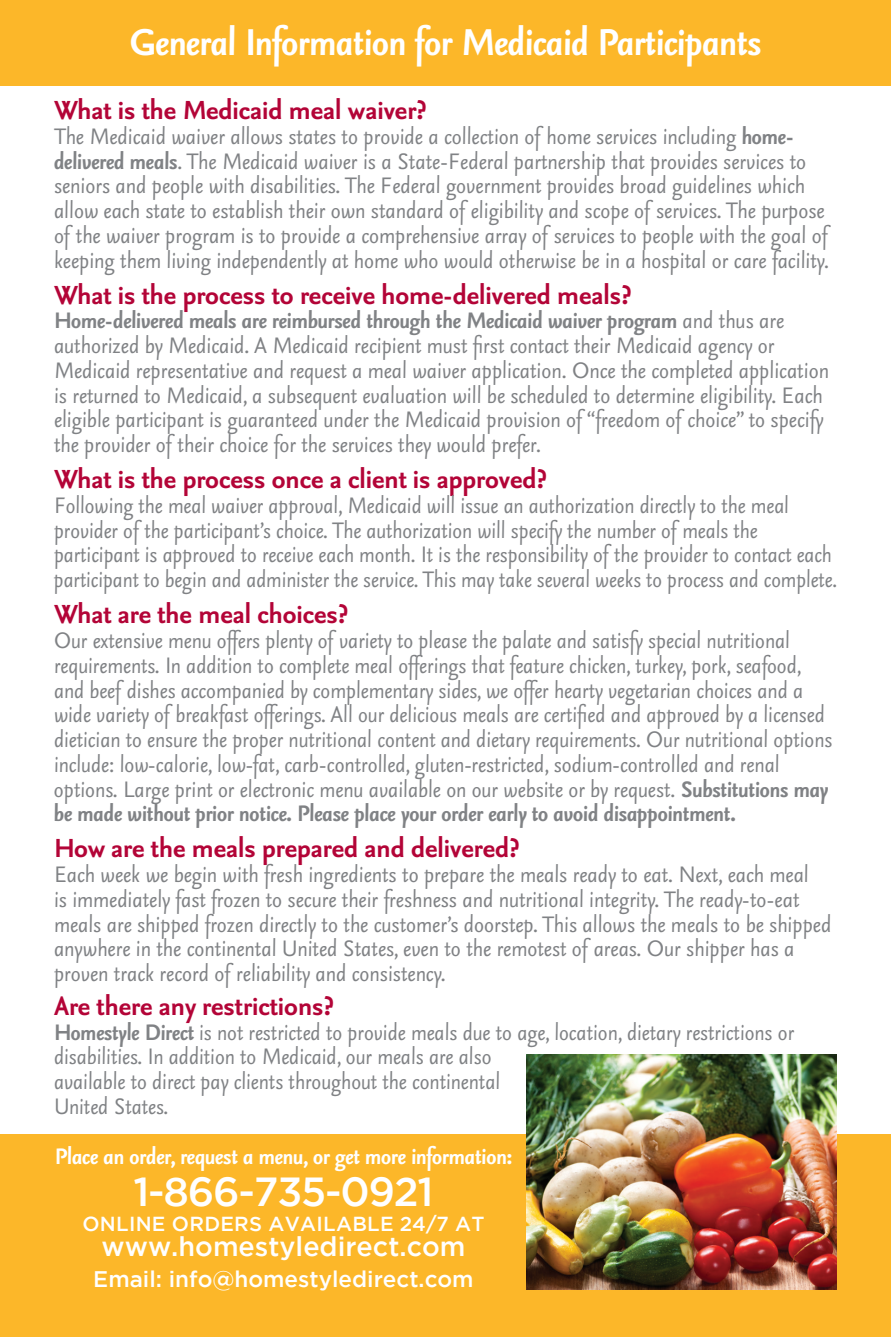
<style>
.page{position:relative;width:891px;height:1337px;background:#fff}
.page>*{position:absolute;margin:0;border:0;box-sizing:border-box;transform-origin:0 0}
.t1{font:italic 700 45px "Seria Sans Lf";color:#fff}
.t2{font:500 40.5px "Gotham";letter-spacing:-.03em;color:#fff}
.t3{font:700 31.5px "Seria Sans";color:#b30437}
.t4{font:italic 27px/24.8px "Seria Sans Lf";color:#808285}
.t5{font:italic 700 27px "Seria Sans Lf";color:#fff}
.t6{font:500 27px "Gotham";color:#fff}
.t7{font:500 22.5px "Gotham";color:#fff}
.t8{font:500 20.25px "Gotham";letter-spacing:.015em;color:#fff}
.s1{font-weight:700}
</style>
<div class="page">
<div style="left:0;top:1134px;width:891px;height:202px;background:#fcb729"></div>
<img style="left:526px;top:1054px;width:311px;height:235px">
<div style="left:0;top:0;width:891px;height:86px;background:#fcb729"></div>
<h1 class="t1" style="left:130px;top:20px;width:633px">General Information for Medicaid Participants</h1>
<p class="t3" style="left:54px;top:95px;width:374px">What is the Medicaid meal waiver?</p>
<p class="t4" style="left:54px;top:124px;width:776px">The Medicaid waiver allows states to provide a collection of home services including <span class="s1">home&shy;delivered meals</span>. The Medicaid waiver is a State-Federal partnership that provides services to seniors and people with disabilities. The Federal government provides broad guidelines which allow each state to establish their own standard of eligibility and scope of services. The purpose of the waiver program is to provide a comprehensive array of services to people with the goal of keeping them living independently at home who would otherwise be in a hospital or care facility.</p>
<p class="t3" style="left:54px;top:279px;width:579px">What is the process to receive home-delivered meals?</p>
<p class="t4" style="left:54px;top:309px;width:777px"><span class="s1">Home-delivered meals are reimbursed through the Medicaid waiver program</span> and thus are authorized by Medicaid. A Medicaid recipient must first contact their Medicaid agency or Medicaid representative and request a meal waiver application. Once the completed application is returned to Medicaid, a subsequent evaluation will be scheduled to determine eligibility. Each eligible participant is guaranteed under the Medicaid provision of “freedom of choice” to specify the provider of their choice for the services they would prefer.</p>
<p class="t3" style="left:54px;top:464px;width:494px">What is the process once a client is approved?</p>
<p class="t4" style="left:54px;top:493px;width:785px">Following the meal waiver approval, Medicaid will issue an authorization directly to the meal provider of the participant’s choice. The authorization will specify the number of meals the participant is approved to receive each month. It is the responsibility of the provider to contact each participant to begin and administer the service. This may take several weeks to process and complete.</p>
<p class="t3" style="left:54px;top:599px;width:296px">What are the meal choices?</p>
<p class="t4" style="left:54px;top:628px;width:780px">Our extensive menu offers plenty of variety to please the palate and satisfy special nutritional requirements. In addition to complete meal offerings that feature chicken, turkey, pork, seafood, and beef dishes accompanied by complementary sides, we offer hearty vegetarian choices and a wide variety of breakfast offerings. All our delicious meals are certified and approved by a licensed dietician to ensure the proper nutritional content and dietary requirements. Our nutritional options include: low-calorie, low-fat, carb-controlled, gluten-restricted, sodium-controlled and renal options. Large print or electronic menu available on our website or by request. <span class="s1">Substitutions may be made without prior notice. Please place your order early to avoid disappointment.</span></p>
<p class="t3" style="left:54px;top:833px;width:467px">How are the meals prepared and delivered?</p>
<p class="t4" style="left:54px;top:862px;width:779px">Each week we begin with fresh ingredients to prepare the meals ready to eat. Next, each meal<br>is immediately fast frozen to secure their freshness and nutritional integrity. The ready-to-eat meals are shipped frozen directly to the customer’s doorstep. This allows the meals to be shipped anywhere in the continental United States, even to the remotest of areas. Our shipper has a proven track record of reliability and consistency.</p>
<p class="t3" style="left:54px;top:990px;width:281px">Are there any restrictions?</p>
<p class="t4" style="left:54px;top:1020px;width:742px"><span class="s1">Homestyle Direct</span> is not restricted to provide meals due to age, location, dietary restrictions or disabilities. In addition to Medicaid, our meals are also<br>available to direct pay clients throughout the continental<br>United States.</p>
<p class="t5" style="left:55px;top:1142px;width:459px">Place an order, request a menu, or get more information:</p>
<h2 class="t2" style="left:133px;top:1169px;width:302px">1-866-735-0921</h2>
<p class="t8" style="left:82px;top:1212px;width:404px">ONLINE ORDERS AVAILABLE 24/7 AT</p>
<p class="t6" style="left:102px;top:1231px;width:365px">www.homestyledirect.com</p>
<p class="t7" style="left:93px;top:1266px;width:382px">Email: info@homestyledirect.com</p>
</div>
